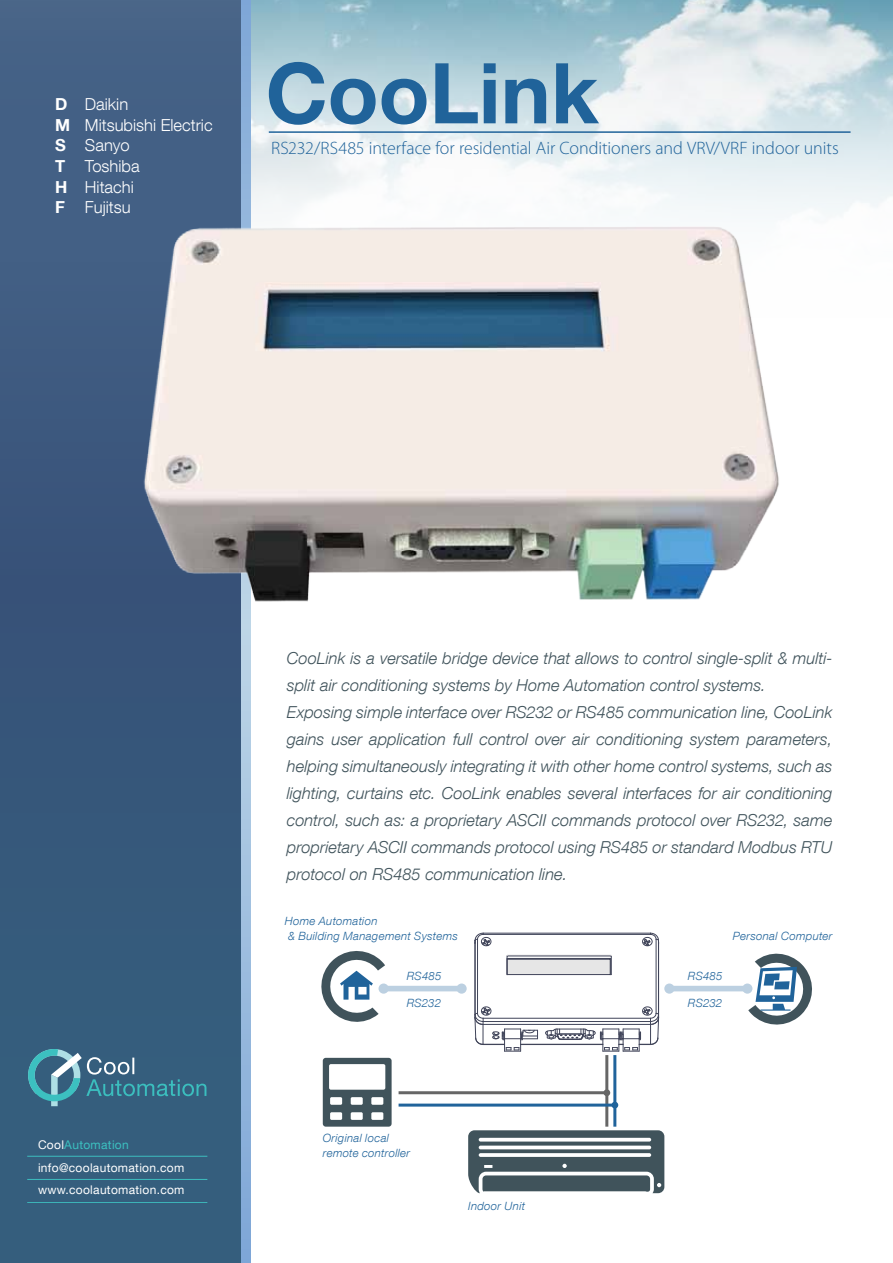
<style>
.page{position:relative;width:893px;height:1263px;background:#fff}
.page>*{position:absolute;margin:0;border:0;box-sizing:border-box;transform-origin:0 0}
.t1{font:700 84px "Helvetica Neue LT Com";letter-spacing:-.005em;color:#20639a}
.t2{font:300 18px "Myriad Pro";letter-spacing:-.005em;color:#20639a}
.t3{font:italic 300 16.5px/27px "Helvetica Neue LT Com";color:#40535b}
.t4{font:300 16.5px/20.7px "Helvetica Neue LT Com";color:#fff}
.t5{font:12px/22.6px "Helvetica Neue LT Com";letter-spacing:.025em;color:#fff}
.t6{font:italic 300 11.4px/15px "Helvetica Neue LT Com";letter-spacing:.025em;color:#20639a}
.s1{font-weight:700}
.s2{color:#3cc0c0}
</style>
<div class="page">
<img style="left:250px;top:0;width:643px;height:216px">
<svg style="left:748px;top:953px;width:64px;height:72px"></svg>
<div style="left:0;top:0;width:247px;height:1263px;background:linear-gradient(to right,#3b5a7e,#395c7e)"></div>
<hr style="left:269px;top:131px;width:581px;height:2px;background:#20639a">
<div style="left:323px;top:1058px;width:69px;height:69px;background:#40535b;border-radius:3px"></div>
<div style="left:329px;top:1064px;width:56px;height:26px;background:#fff;border-radius:2px"></div>
<div style="left:330px;top:1097px;width:12px;height:8px;background:#fff"></div>
<div style="left:351px;top:1097px;width:12px;height:8px;background:#fff"></div>
<div style="left:371px;top:1097px;width:12px;height:8px;background:#fff"></div>
<div style="left:330px;top:1112px;width:12px;height:8px;background:#fff"></div>
<div style="left:351px;top:1112px;width:12px;height:8px;background:#fff"></div>
<div style="left:371px;top:1112px;width:12px;height:8px;background:#fff"></div>
<div style="left:381px;top:986px;width:83px;height:5px;background:#bcd0e1;border-radius:3px"></div>
<div style="left:457px;top:983px;width:10px;height:11px;background:#bcd0e1;border-radius:50%"></div>
<div style="left:379px;top:983px;width:10px;height:11px;background:#bcd0e1;border-radius:50%"></div>
<div style="left:667px;top:986px;width:82px;height:5px;background:#bcd0e1;border-radius:3px"></div>
<div style="left:742px;top:983px;width:10px;height:11px;background:#bcd0e1;border-radius:50%"></div>
<div style="left:664px;top:983px;width:10px;height:11px;background:#bcd0e1;border-radius:50%"></div>
<svg style="left:321px;top:951px;width:64px;height:71px"></svg>
<svg style="left:468px;top:1130px;width:196px;height:63px"></svg>
<hr style="left:658px;top:943px;width:1px;height:74px;background:#404459">
<svg style="left:506px;top:955px;width:106px;height:20px"></svg>
<div style="left:507px;top:959px;width:103px;height:16px;background:#e6e6e6;border:1px solid #404459"></div>
<hr style="left:477px;top:939px;width:1px;height:74px;background:#404459">
<hr style="left:656px;top:939px;width:1px;height:74px;background:#404459">
<hr style="left:483px;top:934px;width:167px;height:1px;background:#404459">
<hr style="left:483px;top:1018px;width:167px;height:1px;background:#404459">
<hr style="left:483px;top:1021px;width:167px;height:1px;background:#404459">
<hr style="left:475px;top:943px;width:1px;height:74px;background:#404459">
<hr style="left:483px;top:1024px;width:167px;height:1px;background:#404459">
<hr style="left:483px;top:933px;width:167px;height:1px;background:#404459">
<svg style="left:642px;top:932px;width:17px;height:14px"></svg>
<svg style="left:474px;top:932px;width:18px;height:14px"></svg>
<hr style="left:521px;top:1044px;width:82px;height:1px;background:#404459">
<svg style="left:474px;top:1006px;width:64px;height:46px"></svg>
<svg style="left:545px;top:1006px;width:114px;height:46px"></svg>
<hr style="left:605px;top:1055px;width:3px;height:72px;background:#666">
<hr style="left:613px;top:1055px;width:3px;height:72px;background:#20639b">
<hr style="left:399px;top:1091px;width:208px;height:3px;background:#666">
<div style="left:603px;top:1089px;width:7px;height:7px;background:#666;border-radius:50%"></div>
<hr style="left:399px;top:1103px;width:216px;height:3px;background:#20639b">
<div style="left:611px;top:1102px;width:7px;height:6px;background:#20639b;border-radius:50%"></div>
<svg style="left:242px;top:0;width:8px;height:1263px;background:#97b9dd"></svg>
<img style="left:134px;top:213px;width:654px;height:431px">
<svg style="left:28px;top:1049px;width:178px;height:57px;background:#42758e"></svg>
<hr style="left:27px;top:1156px;width:180px;height:1px;background:#3dbebf">
<hr style="left:27px;top:1179px;width:180px;height:1px;background:#3dbebf">
<hr style="left:27px;top:1202px;width:180px;height:1px;background:#3dbebf">
<p class="t4" style="left:55px;top:93px;width:159px"><span class="s1">D</span> Daikin<br><span class="s1">M</span> Mitsubishi Electric<br><span class="s1">S</span> Sanyo<br><span class="s1">T</span> Toshiba<br><span class="s1">H</span> Hitachi<br><span class="s1">F</span> Fujitsu</p>
<h1 class="t1" style="left:266px;top:40px;width:335px">CooLink</h1>
<p class="t2" style="left:271px;top:138px;width:569px">RS232/RS485 interface for residential Air Conditioners and VRV/VRF indoor units</p>
<p class="t5" style="left:38px;top:1133px;width:148px">Cool<span class="s2">Automation </span>info@coolautomation.com www.coolautomation.com</p>
<p class="t3" style="left:287px;top:644px;width:547px">CooLink is a versatile bridge device that allows to control single-split &amp; multi&shy;split air conditioning systems by Home Automation control systems.<br>Exposing simple interface over RS232 or RS485 communication line, CooLink gains user application full control over air conditioning system parameters, helping simultaneously integrating it with other home control systems, such as lighting, curtains etc. CooLink enables several interfaces for air conditioning control, such as: a proprietary ASCII commands protocol over RS232, same proprietary ASCII commands protocol using RS485 or standard Modbus RTU protocol on RS485 communication line.</p>
<p class="t6" style="left:285px;top:913px;width:175px">Home Automation<br>&amp; Building Management Systems</p>
<p class="t6" style="left:407px;top:968px;width:36px">RS485</p>
<p class="t6" style="left:407px;top:995px;width:36px">RS232</p>
<p class="t6" style="left:323px;top:1130px;width:89px">Original local remote controller</p>
<p class="t6" style="left:468px;top:1198px;width:58px">Indoor Unit</p>
<p class="t6" style="left:733px;top:928px;width:101px">Personal Computer</p>
<p class="t6" style="left:688px;top:968px;width:36px">RS485</p>
<p class="t6" style="left:688px;top:995px;width:36px">RS232</p>
</div>
